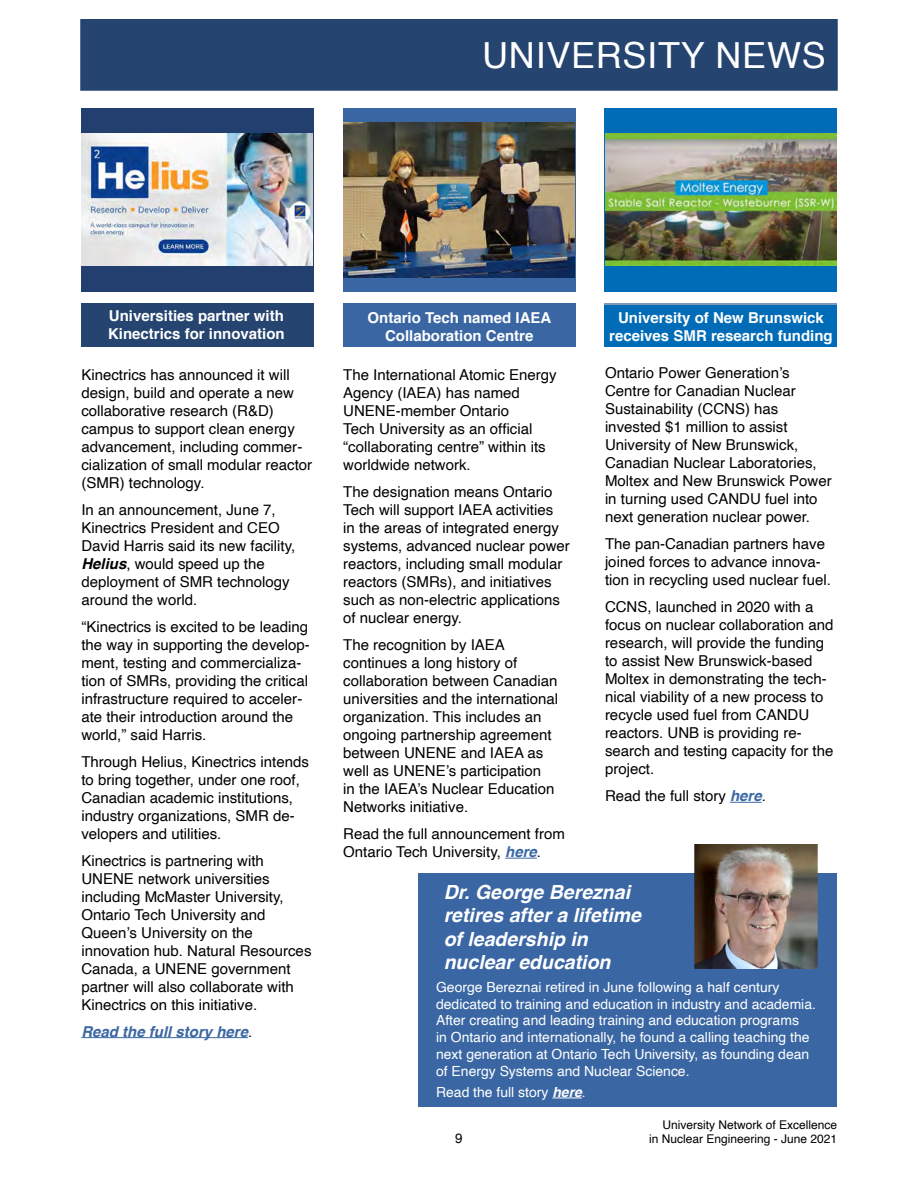
<style>
.page{position:relative;width:918px;height:1188px;background:#fff}
.page>*{position:absolute;margin:0;border:0;box-sizing:border-box;transform-origin:0 0}
.t1{font:36px "Helvetica";letter-spacing:.02em;color:#fff}
.t2{font:italic 700 19.5px/23.4px "Helvetica";color:#fff}
.t3{font:15px/18px "Helvetica";color:#000}
.t4{font:700 15px/18px "Helvetica";color:#fff;text-align:center}
.t5{font:italic 700 15px "Helvetica";color:#3a67a3}
.t6{font:13.95px/16.8px "Helvetica";color:#fff}
.t7{font:13.5px "Helvetica";color:#000}
.t8{font:12px "Helvetica";color:#000}
.s1{font-weight:700;font-style:italic}
.s2{font-weight:400;font-style:normal;color:#000}
.s3{font-weight:700;font-style:italic;color:#3a67a3}
</style>
<div class="page">
<div style="left:81px;top:20px;width:756px;height:70px;background:#254570"></div>
<div style="left:80px;top:19px;width:758px;height:72px;border:2px solid #254570"></div>
<div style="left:81px;top:108px;width:232px;height:184px;background:#223f70"></div>
<img style="left:81px;top:134px;width:232px;height:132px">
<div style="left:605px;top:108px;width:232px;height:184px;background:#006cb7"></div>
<img style="left:605px;top:134px;width:232px;height:132px">
<div style="left:343px;top:108px;width:232px;height:184px;background:#3a67a3"></div>
<img style="left:343px;top:122px;width:232px;height:155px">
<div style="left:81px;top:304px;width:232px;height:43px;background:#254570"></div>
<div style="left:343px;top:304px;width:232px;height:43px;background:#3a67a3"></div>
<div style="left:605px;top:304px;width:232px;height:43px;background:#7d99ba"></div>
<hr style="left:505px;top:858px;width:32px;height:1px;background:#3a67a3">
<hr style="left:81px;top:1037px;width:167px;height:1px;background:#3a67a3">
<hr style="left:730px;top:802px;width:32px;height:1px;background:#3a67a3">
<div style="left:605px;top:305px;width:232px;height:42px;background:#006cb7"></div>
<div style="left:418px;top:873px;width:419px;height:234px;background:#3a67a3"></div>
<hr style="left:552px;top:1098px;width:30px;height:1px;background:#fff">
<img style="left:695px;top:845px;width:123px;height:124px">
<h1 class="t1" style="left:482px;top:28px;width:345px">UNIVERSITY NEWS</h1>
<p class="t4" style="left:108px;top:307px;width:178px;text-align:left">Universities partner with<br>Kinectrics for innovation</p>
<p class="t4" style="left:368px;top:309px;width:185px">Ontario Tech named IAEA<br>Collaboration Centre</p>
<p class="t4" style="left:609px;top:308px;width:225px">University of New Brunswick receives SMR research funding</p>
<p class="t3" style="left:81px;top:366px;width:232px">Kinectrics has announced it will design, build and operate a new collaborative research (R&amp;D) campus to support clean energy advancement, including commer&shy;cialization of small modular reactor (SMR) technology.</p>
<p class="t3" style="left:81px;top:501px;width:215px">In an announcement, June 7,<br>Kinectrics President and CEO<br>David Harris said its new facility,<br><span class="s1">Helius</span>, would speed up the deployment of SMR technology around the world.</p>
<p class="t3" style="left:81px;top:618px;width:230px">“Kinectrics is excited to be leading the way in supporting the develop&shy;ment, testing and commercializa&shy;tion of SMRs, providing the critical infrastructure required to acceler&shy;ate their introduction around the world,” said Harris.</p>
<p class="t3" style="left:81px;top:753px;width:229px">Through Helius, Kinectrics intends to bring together, under one roof,<br>Canadian academic institutions, industry organizations, SMR de&shy;velopers and utilities.</p>
<p class="t3" style="left:81px;top:852px;width:232px">Kinectrics is partnering with<br>UNENE network universities including McMaster University,<br>Ontario Tech University and<br>Queen’s University on the innovation hub. Natural Resources<br>Canada, a UNENE government partner will also collaborate with<br>Kinectrics on this initiative.</p>
<p class="t5" style="left:81px;top:1019px;width:172px">Read the full story here<span class="s2">.</span></p>
<p class="t3" style="left:343px;top:366px;width:215px">The International Atomic Energy<br>Agency (IAEA) has named<br>UNENE-member Ontario<br>Tech University as an official “collaborating centre” within its worldwide network.</p>
<p class="t3" style="left:343px;top:483px;width:228px">The designation means Ontario<br>Tech will support IAEA activities<br>in the areas of integrated energy systems, advanced nuclear power reactors, including small modular reactors (SMRs), and initiatives such as non‑electric applications of nuclear energy.</p>
<p class="t3" style="left:343px;top:636px;width:217px">The recognition by IAEA continues a long history of collaboration between Canadian universities and the international organization. This includes an ongoing partnership agreement between UNENE and IAEA as well as UNENE’s participation<br>in the IAEA’s Nuclear Education<br>Networks initiative.</p>
<p class="t3" style="left:343px;top:825px;width:223px">Read the full announcement from<br>Ontario Tech University, <span class="s3">here</span>.</p>
<p class="t3" style="left:605px;top:364px;width:228px">Ontario Power Generation’s<br>Centre for Canadian Nuclear<br>Sustainability (CCNS) has invested $1 million to assist<br>University of New Brunswick,<br>Canadian Nuclear Laboratories,<br>Moltex and New Brunswick Power in turning used CANDU fuel into next generation nuclear power.</p>
<p class="t3" style="left:605px;top:535px;width:227px">The pan-Canadian partners have joined forces to advance innova&shy;tion in recycling used nuclear fuel.</p>
<p class="t3" style="left:605px;top:598px;width:230px">CCNS, launched in 2020 with a focus on nuclear collaboration and research, will provide the funding to assist New Brunswick-based<br>Moltex in demonstrating the tech&shy;nical viability of a new process to recycle used fuel from CANDU reactors. UNB is providing re&shy;search and testing capacity for the project.</p>
<p class="t3" style="left:605px;top:787px;width:162px">Read the full story <span class="s3">here</span>.</p>
<h2 class="t2" style="left:444px;top:880px;width:199px">Dr. George Bereznai retires after a lifetime of leadership in nuclear education</h2>
<p class="t6" style="left:436px;top:979px;width:381px">George Bereznai retired in June following a half century dedicated to training and education in industry and academia.<br>After creating and leading training and education programs<br>in Ontario and internationally, he found a calling teaching the next generation at Ontario Tech University, as founding dean of Energy Systems and Nuclear Science.</p>
<p class="t6" style="left:436px;top:1084px;width:151px">Read the full story <span class="s1">here</span>.</p>
<p class="t8" style="left:662px;top:1115px;width:176px">University Network of Excellence</p>
<p class="t7" style="left:455px;top:1128px;width:9px">9</p>
<p class="t8" style="left:649px;top:1130px;width:190px">in Nuclear Engineering - June 2021</p>
</div>
